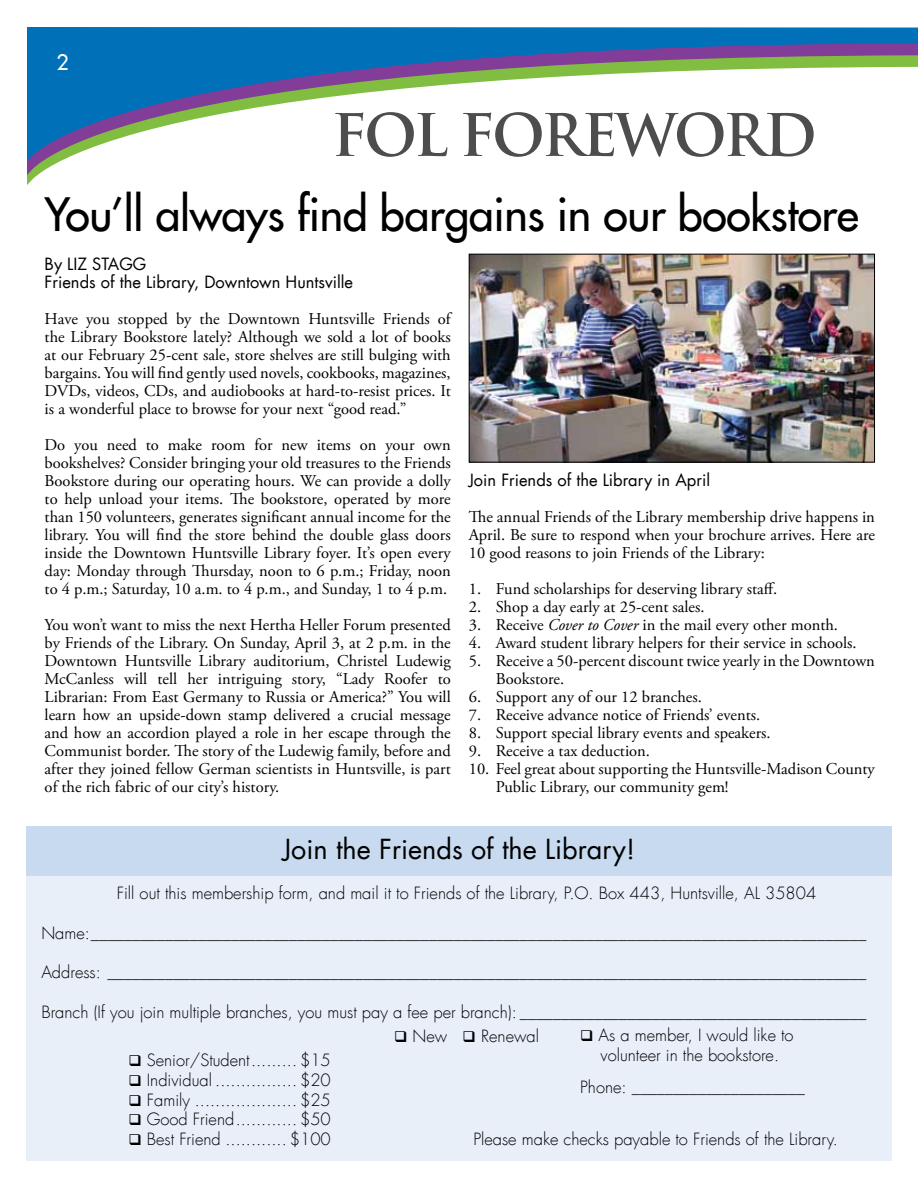
<style>
.page{position:relative;width:918px;height:1188px;background:#fff}
.page>*{position:absolute;margin:0;border:0;box-sizing:border-box;transform-origin:0 0}
.t1{font:700 57px "Trajan Pro";letter-spacing:-.05em;color:#4d4d4f}
.t2{font:45px "Futura LT";letter-spacing:-.01em;color:#000}
.t3{font:27px "Futura LT";color:#000}
.t4{font:21px "Futura LT";color:#fff}
.t5{font:16.5px/18px "Adobe Garamond Pro";color:#000;text-align:justify}
.t6{font:300 16.5px/19.8px "Futura LT";color:#000;text-align:center}
.t7{font:16.5px/18px "Futura LT";color:#000}
.s1{font-style:italic}
</style>
<div class="page">
<svg style="left:27px;top:27px;width:890px;height:135px"></svg>
<svg style="left:917px;top:27px;width:1px;height:40px"></svg>
<div style="left:26px;top:827px;width:866px;height:334px;background:#e8eff9"></div>
<div style="left:26px;top:827px;width:866px;height:49px;background:#c7daf0"></div>
<img style="left:471px;top:256px;width:402px;height:205px">
<div style="left:469px;top:254px;width:406px;height:209px;border:1px solid #000"></div>
<p class="t4" style="left:57px;top:49px;width:14px">2</p>
<h1 class="t1" style="left:332px;top:100px;width:487px">FOL FOREWORD</h1>
<h2 class="t2" style="left:45px;top:185px;width:816px">You’ll always find bargains in our bookstore</h2>
<p class="t7" style="left:45px;top:255px;width:310px">By LI Z STAGG<br>Friends of the Library, Downtown H untsville</p>
<p class="t5" style="left:45px;top:310px;width:408px">Have you stopped by the Downtown Huntsville Friends of the Library Bookstore lately? Although we sold a lot of books at our February 25-cent sale, store shelves are still bulging with bargains. You will find gently used novels, cookbooks, magazines, DVDs, videos, CDs, and audiobooks at hard-to-resist prices. It is a wonderful place to browse for your next “good read.”</p>
<p class="t5" style="left:45px;top:436px;width:408px">Do you need to make room for new items on your own bookshelves? Consider bringing your old treasures to the Friends Bookstore during our operating hours. We can provide a dolly to help unload your items. The bookstore, operated by more than 150 volunteers, generates significant annual income for the library. You will find the store behind the double glass doors inside the Downtown Huntsville Library foyer. It’s open every day: Monday through Thursday, noon to 6 p.m.; Friday, noon to 4 p.m.; Saturday, 10 a.m. to 4 p.m., and Sunday, 1 to 4 p.m.</p>
<p class="t5" style="left:45px;top:616px;width:408px">You won’t want to miss the next Hertha Heller Forum presented by Friends of the Library. On Sunday, April 3, at 2 p.m. in the Downtown Huntsville Library auditorium, Christel Ludewig McCanless will tell her intriguing story, “Lady Roofer to Librarian: From East Germany to Russia or America?” You will learn how an upside-down stamp delivered a crucial message and how an accordion played a role in her escape through the Communist border. The story of the Ludewig family, before and after they joined fellow German scientists in Huntsville, is part of the rich fabric of our city’s history.</p>
<p class="t7" style="left:469px;top:471px;width:243px">Join Friends of the Library in April</p>
<p class="t5" style="left:469px;top:508px;width:408px">The annual Friends of the Library membership drive happens in April. Be sure to respond when your brochure arrives. Here are 10 good reasons to join Friends of the Library:</p>
<p class="t5" style="left:469px;top:580px;width:310px">1. Fund scholarships for deserving library staff.</p>
<p class="t5" style="left:469px;top:598px;width:237px">2. Shop a day early at 25-cent sales.</p>
<p class="t5" style="left:469px;top:616px;width:371px">3. Receive <span class="s1">Cover to Cover</span> in the mail every other month.</p>
<p class="t5" style="left:469px;top:634px;width:389px">4. Award student library helpers for their service in schools.</p>
<p class="t5" style="left:496px;top:652px;width:381px;text-indent:-27px">5. Receive a 50-percent discount twice yearly in the Downtown<br>Bookstore.</p>
<p class="t5" style="left:469px;top:688px;width:235px">6. Support any of our 12 branches.</p>
<p class="t5" style="left:469px;top:706px;width:293px">7. Receive advance notice of Friends’ events.</p>
<p class="t5" style="left:469px;top:724px;width:303px">8. Support special library events and speakers.</p>
<p class="t5" style="left:469px;top:742px;width:183px">9. Receive a tax deduction.</p>
<p class="t5" style="left:496px;top:760px;width:381px;text-indent:-27px">10. Feel great about supporting the Huntsville-Madison County<br>Public Library, our community gem!</p>
<h3 class="t3" style="left:283px;top:832px;width:354px">Join the Friends of the Library!</h3>
<p class="t6" style="left:117px;top:884px;width:701px">Fill out this membership form, and mail it to Friends of the Library, P.O. Box 443, Huntsville, AL 35804</p>
<p class="t6" style="left:41px;top:923px;width:827px">Name:______________________________________________________________________________________________</p>
<p class="t6" style="left:41px;top:963px;width:826px">Address: ____________________________________________________________________________________________</p>
<p class="t6" style="left:41px;top:1003px;width:826px">Branch (If you join multiple branches, you must pay a fee per branch): __________________________________________</p>
<p class="t6" style="left:394px;top:1027px;width:146px">❑ New ❑ Renewal</p>
<p class="t6" style="left:128px;top:1051px;width:204px">❑ Senior/Student......... $15</p>
<p class="t6" style="left:128px;top:1070px;width:204px">❑ Individual ................ $20</p>
<p class="t6" style="left:128px;top:1090px;width:204px">❑ Family .................... $25</p>
<p class="t6" style="left:128px;top:1110px;width:204px">❑ Good Friend............ $50</p>
<p class="t6" style="left:128px;top:1130px;width:204px">❑ Best Friend ............ $100</p>
<p class="t6" style="left:473px;top:1130px;width:366px">Please make checks payable to Friends of the Library.</p>
<p class="t6" style="left:580px;top:1026px;width:215px">❑ As a member, I would like to volunteer in the bookstore.</p>
<p class="t6" style="left:580px;top:1077px;width:226px">Phone: _____________________</p>
</div>
